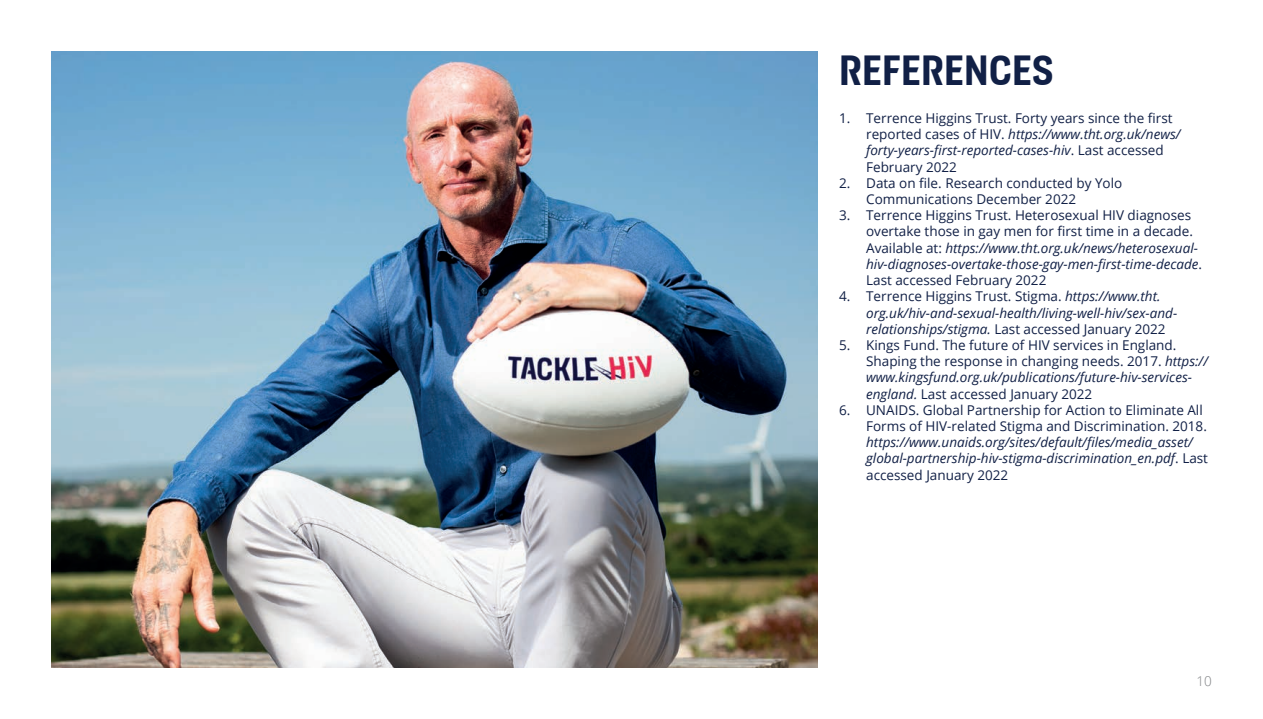
<style>
.page{position:relative;width:1263px;height:719px;background:#fff}
.page>*{position:absolute;margin:0;border:0;box-sizing:border-box;transform-origin:0 0}
.t1{font:700 45px "Breakthrough";color:#112046}
.t2{font:13.5px/16.2px "Open Sans";color:#112046}
.t3{font:italic 13.5px/16.2px "Open Sans";color:#112046}
.t4{font:300 13.5px "Open Sans";color:#808285}
.s1{font-style:italic}
.s2{font-style:normal}
</style>
<div class="page">
<img style="left:51px;top:51px;width:767px;height:617px">
<h1 class="t1" style="left:839px;top:42px;width:216px">REFERENCES</h1>
<p class="t2" style="left:866px;top:110px;width:316px;text-indent:-27px">1. Terrence Higgins Trust. Forty years since the first reported cases of HIV. <span class="s1">https://www.tht.org.uk/news/ forty-years-first-reported-cases-hiv</span>. Last accessed February 2022</p>
<p class="t2" style="left:866px;top:174px;width:258px;text-indent:-27px">2. Data on file. Research conducted by Yolo<br>Communications December 2022</p>
<p class="t2" style="left:866px;top:207px;width:338px;text-indent:-27px">3. Terrence Higgins Trust. Heterosexual HIV diagnoses overtake those in gay men for first time in a decade.<br>Available at: <span class="s1">https://www.tht.org.uk/news/heterosexual&shy;hiv-diagnoses-overtake-those-gay-men-first-time-decade</span>.<br>Last accessed February 2022</p>
<p class="t3" style="left:866px;top:288px;width:313px;text-indent:-27px"><span class="s2">4. Terrence Higgins Trust. Stigma.</span> https://www.tht. org.uk/hiv-and-sexual-health/living-well-hiv/sex-and&shy;relationships/stigma. <span class="s2">Last accessed January 2022</span></p>
<p class="t2" style="left:866px;top:336px;width:343px;text-indent:-27px">5. Kings Fund. The future of HIV services in England.<br>Shaping the response in changing needs. 2017. <span class="s1">https:// www.kingsfund.org.uk/publications/future-hiv-services&shy;england.</span> Last accessed January 2022</p>
<p class="t2" style="left:866px;top:401px;width:342px;text-indent:-27px">6. UNAIDS. Global Partnership for Action to Eliminate All<br>Forms of HIV-related Stigma and Discrimination. 2018.</p>
<p class="t3" style="left:866px;top:434px;width:343px">https://www.unaids.org/sites/default/files/media_asset/ global-partnership-hiv-stigma-discrimination_en.pdf<span class="s2">. Last accessed January 2022</span></p>
<p class="t4" style="left:1196px;top:671px;width:17px">10</p>
</div>
